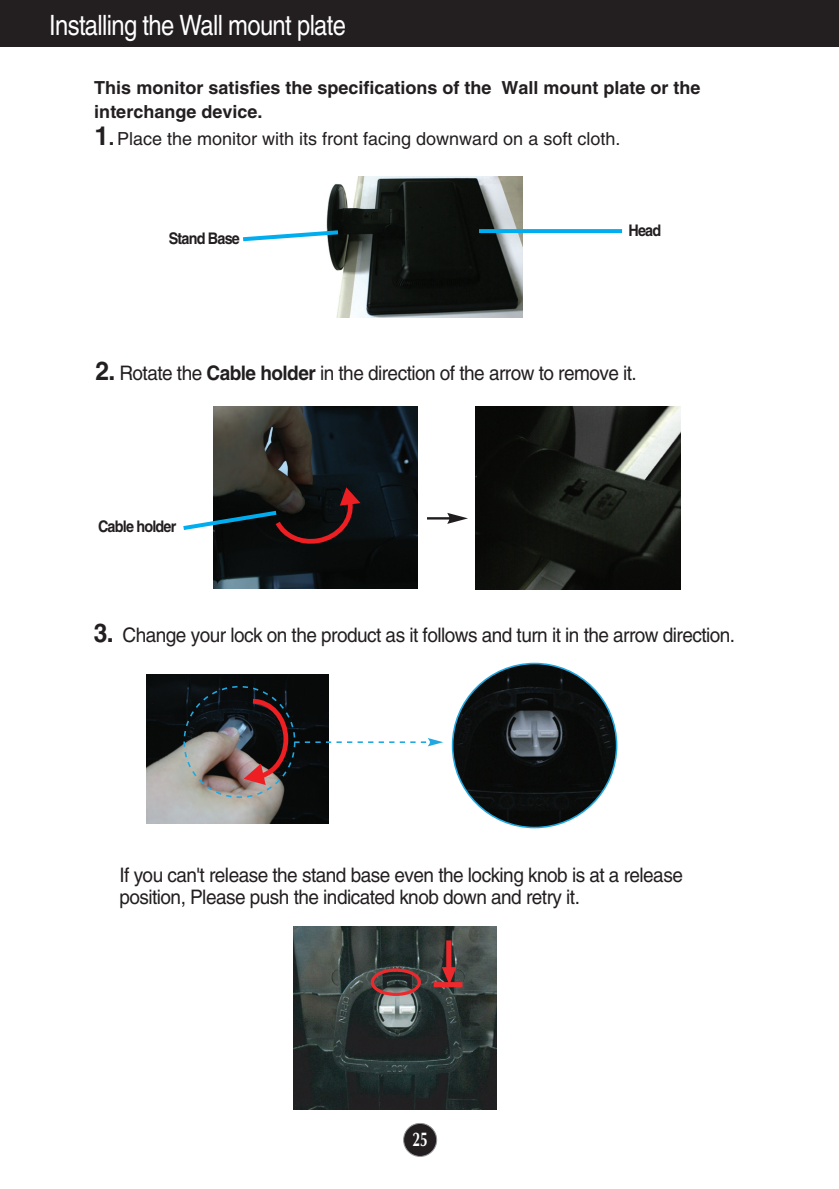
<style>
.page{position:relative;width:839px;height:1189px;background:#fff}
.page>*{position:absolute;margin:0;border:0;box-sizing:border-box;transform-origin:0 0}
.t1{font:28px "Helvetica";letter-spacing:-.03em;color:#fff;scale:.85 1}
.t2{font:20px/22px "Helvetica";letter-spacing:-.03em;color:#231f20;scale:.95 1}
.t3{font:700 20px "Optima";color:#fff;scale:.7 1}
.t4{font:700 18px/24px "Helvetica";color:#231f20}
.t5{font:18px "Helvetica";color:#231f20}
.t6{font:700 16px "Helvetica";letter-spacing:-.055em;color:#231f20;scale:.9 1}
.s1{font-weight:700;font-size:26px}
.s2{font-weight:700;font-size:20px}
.s3{font-weight:700}
</style>
<div class="page">
<img style="left:326px;top:177px;width:196px;height:140px">
<svg style="left:479px;top:229px;width:143px;height:4px"></svg>
<svg style="left:243px;top:228px;width:99px;height:15px"></svg>
<div style="left:403px;top:1123px;width:33px;height:33px;background:#231f20;border-radius:50%"></div>
<div style="left:403px;top:1123px;width:34px;height:34px;border:2px solid #939598;border-radius:50%"></div>
<img style="left:146px;top:674px;width:182px;height:149px">
<img style="left:452px;top:663px;width:164px;height:164px;border-radius:50%">
<svg style="left:244px;top:696px;width:199px;height:89px"></svg>
<img style="left:293px;top:926px;width:203px;height:183px">
<div style="left:446px;top:940px;width:5px;height:28px;background:#ec2a2d"></div>
<svg style="left:442px;top:967px;width:14px;height:15px"></svg>
<div style="left:434px;top:982px;width:28px;height:5px;background:#ec2a2d"></div>
<div style="left:371px;top:968px;width:50px;height:28px;border:3px solid #ec2a2d;border-radius:50%"></div>
<img style="left:213px;top:407px;width:204px;height:182px">
<img style="left:476px;top:407px;width:204px;height:183px">
<hr style="left:427px;top:517px;width:24px;height:2px;background:#201d1e">
<svg style="left:447px;top:513px;width:21px;height:11px"></svg>
<svg style="left:183px;top:487px;width:177px;height:62px"></svg>
<div style="left:0;top:0;width:839px;height:47px;background:#231f20"></div>
<h1 class="t1" style="left:49px;top:15px;width:351px">Installing the Wall mount plate</h1>
<p class="t4" style="left:94px;top:78px;width:607px">This monitor satisfies the specifications of the Wall mount plate or the interchange device.</p>
<p class="t5" style="left:94px;top:132px;width:527px"><span class="s1">1</span><span class="s2">.</span>Place the monitor with its front facing downward on a soft cloth.</p>
<p class="t6" style="left:169px;top:232px;width:81px">Stand Base</p>
<p class="t6" style="left:628px;top:224px;width:38px">Head</p>
<p class="t2" style="left:95px;top:364px;width:571px"><span class="s1">2.</span> Rotate the <span class="s3">Cable holder</span> in the direction of the arrow to remove it.</p>
<p class="t6" style="left:98px;top:521px;width:89px">Cable holder</p>
<p class="t2" style="left:94px;top:625px;width:676px"><span class="s1">3.</span> Change your lock on the product as it follows and turn it in the arrow direction.</p>
<p class="t2" style="left:119px;top:866px;width:594px">If you can't release the stand base even the locking knob is at a release position, Please push the indicated knob down and retry it.</p>
<p class="t3" style="left:412px;top:1131px;width:23px">25</p>
</div>
